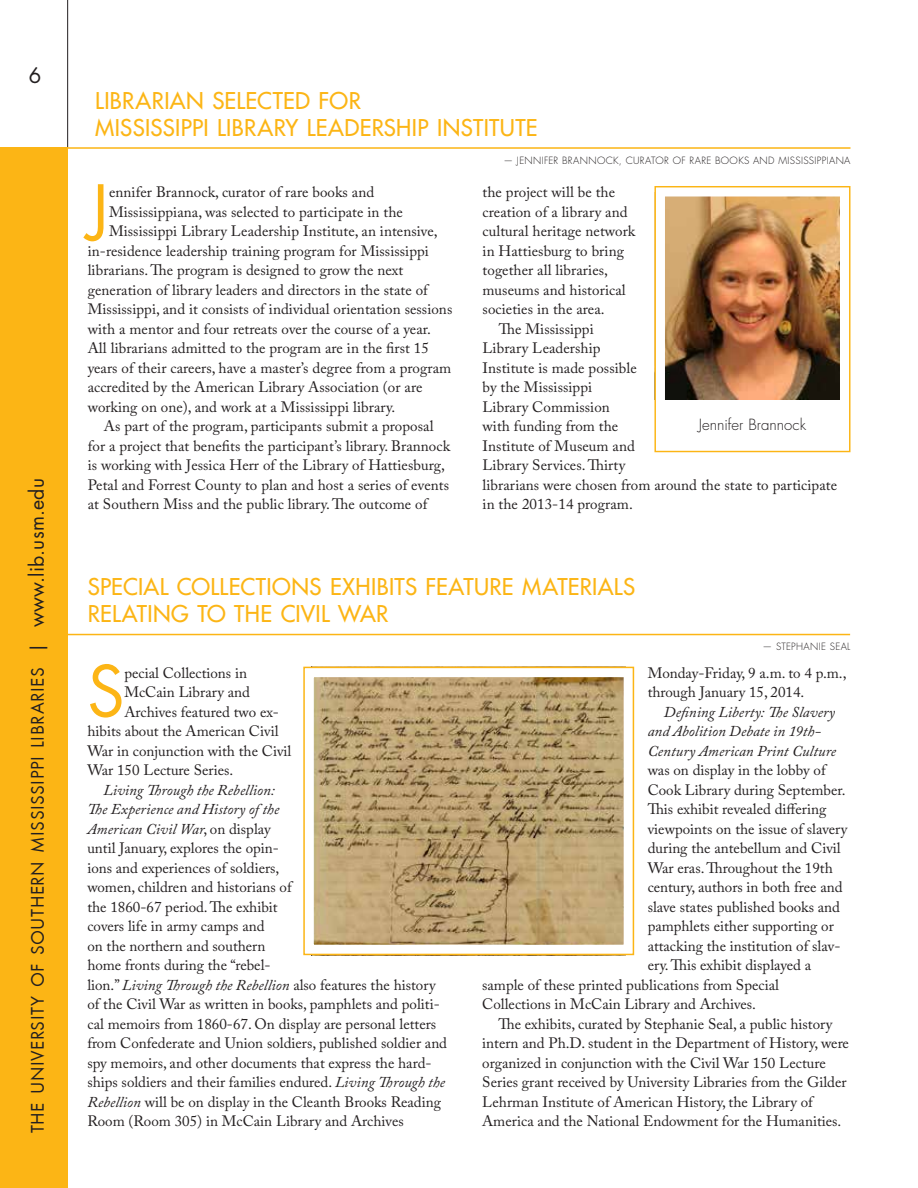
<style>
.page{position:relative;width:918px;height:1188px;background:#fff}
.page>*{position:absolute;margin:0;border:0;box-sizing:border-box;transform-origin:0 0}
.t1{font:68.7px "Futura Std";color:#fcb515}
.t2{font:500 22.5px/27px "Futura Std";letter-spacing:.015em;color:#fcb515}
.t3{font:21px "Futura Std";color:#231f20}
.t4{font:18.9px "Futura SCT";letter-spacing:.025em;color:#231f20}
.t5{font:15px/19.5px "Adobe Caslon Pro";color:#231f20}
.t6{font:italic 15px/19.5px "Adobe Caslon Pro";letter-spacing:.005em;color:#231f20}
.t7{font:300 15px "Futura Std";color:#231f20}
.t8{font:300 9.75px "Futura Std";letter-spacing:.035em;color:#231f20}
.s1{font-size:21px}
.s2{font-family:"Futura Std";font-size:19.5px}
.s3{font-style:italic}
</style>
<div class="page">
<hr style="left:67px;top:0;width:1px;height:148px;background:#231f20">
<img style="left:314px;top:678px;width:309px;height:266px">
<div style="left:303px;top:667px;width:331px;height:288px;border:10px solid #fff"></div>
<hr style="left:60px;top:634px;width:790px;height:1px;background:#fcb515">
<div style="left:0;top:148px;width:68px;height:1040px;background:#fcb515"></div>
<hr style="left:0;top:147px;width:851px;height:2px;background:#fcb515">
<img style="left:665px;top:197px;width:174px;height:203px">
<div style="left:654px;top:186px;width:196px;height:266px;border:1px solid #fcb515"></div>
<div style="left:303px;top:667px;width:331px;height:288px;border:2px solid #fcb515"></div>
<h3 class="t3" style="left:29px;top:62px;width:14px">6</h3>
<p class="t4" style="left:27px;top:1133px;width:657px;rotate:-90deg">the university of southern mississippi libraries <span class="s1">|</span> <span class="s2">www.lib.usm.edu</span></p>
<h2 class="t2" style="left:95px;top:87px;width:444px">LIBRARIAN SELECTED FOR<br>MISSISSIPPI LIBRARY LEADERSHIP INSTITUTE</h2>
<p class="t8" style="left:503px;top:155px;width:349px">— JENNIFER BRANNOCK, CURATOR OF RARE BOOKS AND MISSISSIPPIANA</p>
<h1 class="t1" style="left:88px;top:167px;width:22px">J</h1>
<p class="t5" style="left:109px;top:182px;width:267px">ennifer Brannock, curator of rare books and</p>
<p class="t5" style="left:109px;top:202px;width:295px">Mississippiana, was selected to participate in the</p>
<p class="t5" style="left:109px;top:221px;width:330px">Mississippi Library Leadership Institute, an intensive,</p>
<p class="t5" style="left:88px;top:241px;width:343px">in-residence leadership training program for Mississippi</p>
<p class="t5" style="left:88px;top:260px;width:317px">librarians. The program is designed to grow the next</p>
<p class="t5" style="left:88px;top:280px;width:342px">generation of library leaders and directors in the state of</p>
<p class="t5" style="left:88px;top:299px;width:366px">Mississippi, and it consists of individual orientation sessions</p>
<p class="t5" style="left:88px;top:319px;width:345px">with a mentor and four retreats over the course of a year.</p>
<p class="t5" style="left:88px;top:338px;width:343px">All librarians admitted to the program are in the first 15</p>
<p class="t5" style="left:88px;top:358px;width:365px">years of their careers, have a master’s degree from a program</p>
<p class="t5" style="left:88px;top:377px;width:336px">accredited by the American Library Association (or are</p>
<p class="t5" style="left:88px;top:397px;width:309px">working on one), and work at a Mississippi library.</p>
<p class="t5" style="left:104px;top:416px;width:331px">As part of the program, participants submit a proposal</p>
<p class="t5" style="left:88px;top:436px;width:364px">for a project that benefits the participant’s library. Brannock</p>
<p class="t5" style="left:88px;top:455px;width:359px">is working with Jessica Herr of the Library of Hattiesburg,</p>
<p class="t5" style="left:88px;top:475px;width:363px">Petal and Forrest County to plan and host a series of events</p>
<p class="t5" style="left:88px;top:494px;width:341px">at Southern Miss and the public library. The outcome of</p>
<p class="t5" style="left:483px;top:182px;width:134px">the project will be the</p>
<p class="t5" style="left:483px;top:202px;width:147px">creation of a library and</p>
<p class="t5" style="left:483px;top:221px;width:154px">cultural heritage network</p>
<p class="t5" style="left:483px;top:241px;width:143px">in Hattiesburg to bring</p>
<p class="t5" style="left:483px;top:260px;width:127px">together all libraries,</p>
<p class="t5" style="left:483px;top:280px;width:145px">museums and historical</p>
<p class="t5" style="left:483px;top:299px;width:124px">societies in the area.</p>
<p class="t5" style="left:499px;top:319px;width:96px">The Mississippi</p>
<p class="t5" style="left:483px;top:338px;width:119px">Library Leadership</p>
<p class="t5" style="left:483px;top:358px;width:156px">Institute is made possible</p>
<p class="t5" style="left:483px;top:377px;width:111px">by the Mississippi</p>
<p class="t5" style="left:483px;top:397px;width:129px">Library Commission</p>
<p class="t5" style="left:483px;top:416px;width:137px">with funding from the</p>
<p class="t5" style="left:483px;top:436px;width:154px">Institute of Museum and</p>
<p class="t5" style="left:483px;top:455px;width:144px">Library Services. Thirty</p>
<p class="t5" style="left:483px;top:475px;width:356px">librarians were chosen from around the state to participate</p>
<p class="t5" style="left:483px;top:494px;width:152px">in the 2013-14 program.</p>
<p class="t7" style="left:699px;top:416px;width:109px">Jennifer Brannock</p>
<h2 class="t2" style="left:88px;top:573px;width:549px">SPECIAL COLLECTIONS EXHIBITS FEATURE MATERIALS<br>RELATING TO THE CIVIL WAR</h2>
<p class="t8" style="left:763px;top:641px;width:89px">— STEPHANIE SEAL</p>
<h1 class="t1" style="left:87px;top:648px;width:39px">S</h1>
<p class="t5" style="left:124px;top:663px;width:124px">pecial Collections in</p>
<p class="t5" style="left:124px;top:682px;width:127px">McCain Library and</p>
<p class="t5" style="left:124px;top:702px;width:156px">Archives featured two ex-</p>
<p class="t5" style="left:87px;top:721px;width:193px">hibits about the American Civil</p>
<p class="t5" style="left:87px;top:741px;width:206px">War in conjunction with the Civil</p>
<p class="t5" style="left:87px;top:760px;width:148px">War 150 Lecture Series.</p>
<p class="t5" style="left:87px;top:780px;width:361px;text-indent:16px"><span class="s3">Living Through the Rebellion:<br>The Experience and History of the<br>American Civil War</span>, on display<br>until January, explores the opin-<br>ions and experiences of soldiers,<br>women, children and historians of<br>the 1860-67 period. The exhibit<br>covers life in army camps and<br>on the northern and southern<br>home fronts during the “rebel-<br>lion.” <span class="s3">Living Through the Rebellion</span> also features the history of the Civil War as written in books, pamphlets and politi&shy;cal memoirs from 1860-67. On display are personal letters from Confederate and Union soldiers, published soldier and spy memoirs, and other documents that express the hard&shy;ships soldiers and their families endured. <span class="s3">Living Through the Rebellion</span> will be on display in the Cleanth Brooks Reading Room (Room 305) in McCain Library and Archives</p>
<p class="t5" style="left:648px;top:663px;width:200px">Monday-Friday, 9 a.m. to 4 p.m., through January 15, 2014.</p>
<p class="t6" style="left:648px;top:702px;width:190px;text-indent:16px">Defining Liberty: The Slavery and Abolition Debate in 19th-<br>Century American Print Culture</p>
<p class="t5" style="left:648px;top:760px;width:180px">was on display in the lobby of</p>
<p class="t5" style="left:648px;top:780px;width:199px">Cook Library during September.</p>
<p class="t5" style="left:648px;top:799px;width:180px">This exhibit revealed differing</p>
<p class="t5" style="left:648px;top:819px;width:201px">viewpoints on the issue of slavery</p>
<p class="t5" style="left:648px;top:838px;width:195px">during the antebellum and Civil</p>
<p class="t5" style="left:648px;top:858px;width:187px">War eras. Throughout the 19th</p>
<p class="t5" style="left:648px;top:877px;width:196px">century, authors in both free and</p>
<p class="t5" style="left:648px;top:897px;width:194px">slave states published books and</p>
<p class="t5" style="left:648px;top:916px;width:188px">pamphlets either supporting or</p>
<p class="t5" style="left:648px;top:936px;width:194px">attacking the institution of slav-</p>
<p class="t5" style="left:648px;top:955px;width:165px">ery. This exhibit displayed a</p>
<p class="t5" style="left:482px;top:975px;width:298px">sample of these printed publications from Special</p>
<p class="t5" style="left:482px;top:994px;width:275px">Collections in McCain Library and Archives.</p>
<p class="t5" style="left:498px;top:1014px;width:335px">The exhibits, curated by Stephanie Seal, a public history</p>
<p class="t5" style="left:482px;top:1033px;width:368px">intern and Ph.D. student in the Department of History, were</p>
<p class="t5" style="left:482px;top:1053px;width:345px">organized in conjunction with the Civil War 150 Lecture</p>
<p class="t5" style="left:482px;top:1072px;width:366px">Series grant received by University Libraries from the Gilder</p>
<p class="t5" style="left:482px;top:1092px;width:332px">Lehrman Institute of American History, the Library of</p>
<p class="t5" style="left:482px;top:1111px;width:361px">America and the National Endowment for the Humanities.</p>
</div>
